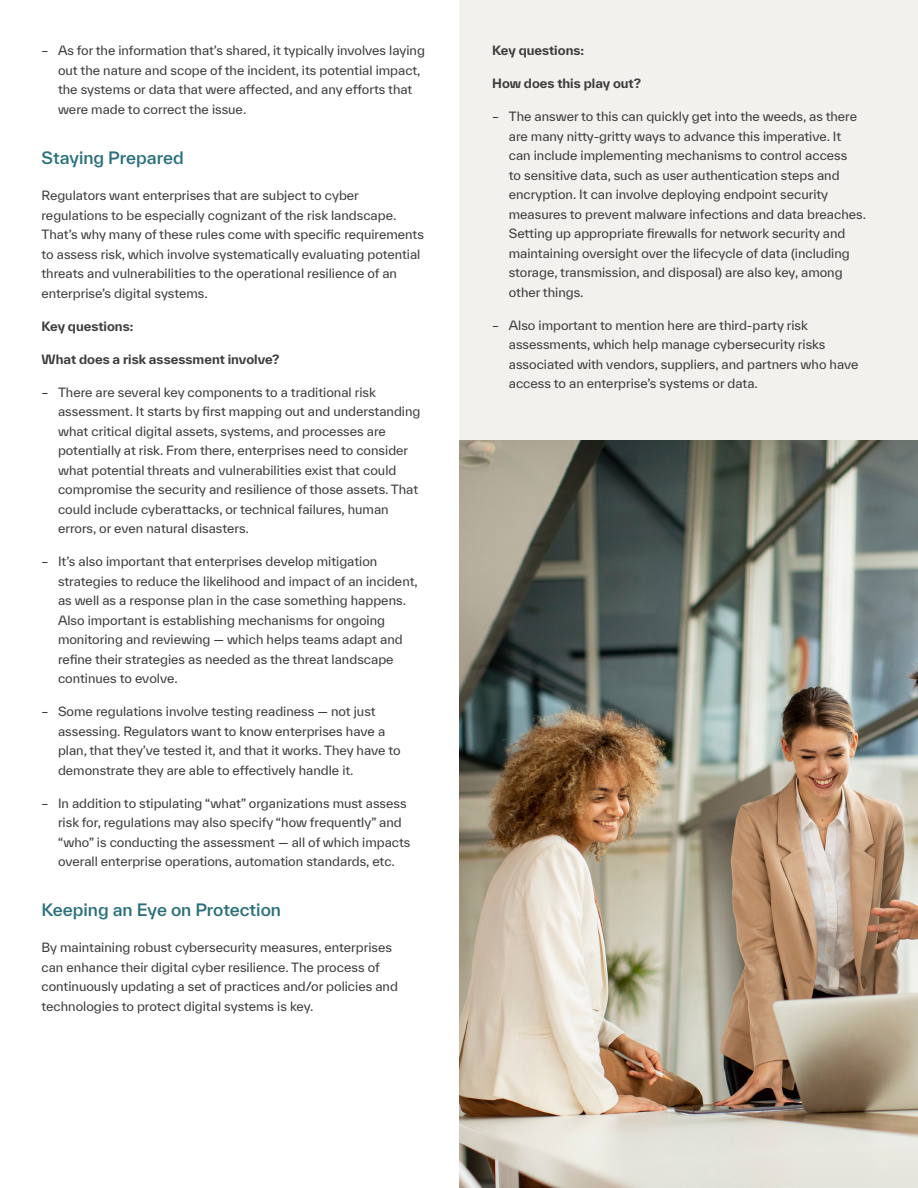
<style>
.page{position:relative;width:918px;height:1188px;background:#fff}
.page>*{position:absolute;margin:0;border:0;box-sizing:border-box;transform-origin:0 0}
.t1{font:500 16.5px "TWK Everett";color:#29707a}
.t2{font:12.3px/19.5px "TWK Everett";color:#3d3c3c}
.t3{font:700 12.3px "TWK Everett";color:#3d3c3c}
</style>
<div class="page">
<div style="left:459px;top:0;width:459px;height:1188px;background:#f2f1ee"></div>
<img style="left:459px;top:440px;width:459px;height:748px">
<p class="t2" style="left:58px;top:41px;width:368px;text-indent:-17px">– As for the information that’s shared, it typically involves laying out the nature and scope of the incident, its potential impact, the systems or data that were affected, and any efforts that were made to correct the issue.</p>
<p class="t3" style="left:492px;top:42px;width:93px">Key questions:</p>
<p class="t3" style="left:492px;top:75px;width:150px">How does this play out?</p>
<p class="t2" style="left:509px;top:107px;width:359px;text-indent:-17px">– The answer to this can quickly get into the weeds, as there are many nitty-gritty ways to advance this imperative. It can include implementing mechanisms to control access<br>to sensitive data, such as user authentication steps and encryption. It can involve deploying endpoint security measures to prevent malware infections and data breaches.<br>Setting up appropriate firewalls for network security and maintaining oversight over the lifecycle of data (including storage, transmission, and disposal) are also key, among other things.</p>
<p class="t2" style="left:509px;top:315px;width:351px;text-indent:-17px">– Also important to mention here are third-party risk assessments, which help manage cybersecurity risks associated with vendors, suppliers, and partners who have access to an enterprise’s systems or data.</p>
<h1 class="t1" style="left:42px;top:146px;width:144px">Staying Prepared</h1>
<p class="t2" style="left:42px;top:186px;width:384px">Regulators want enterprises that are subject to cyber regulations to be especially cognizant of the risk landscape.<br>That’s why many of these rules come with specific requirements to assess risk, which involve systematically evaluating potential threats and vulnerabilities to the operational resilience of an enterprise’s digital systems.</p>
<p class="t3" style="left:42px;top:317px;width:93px">Key questions:</p>
<p class="t3" style="left:42px;top:350px;width:239px">What does a risk assessment involve?</p>
<p class="t2" style="left:58px;top:382px;width:364px;text-indent:-17px">– There are several key components to a traditional risk assessment. It starts by first mapping out and understanding what critical digital assets, systems, and processes are potentially at risk. From there, enterprises need to consider what potential threats and vulnerabilities exist that could compromise the security and resilience of those assets. That could include cyberattacks, or technical failures, human errors, or even natural disasters.</p>
<p class="t2" style="left:58px;top:552px;width:361px;text-indent:-17px">– It’s also important that enterprises develop mitigation strategies to reduce the likelihood and impact of an incident, as well as a response plan in the case something happens.<br>Also important is establishing mechanisms for ongoing monitoring and reviewing — which helps teams adapt and refine their strategies as needed as the threat landscape continues to evolve.</p>
<p class="t2" style="left:58px;top:702px;width:344px;text-indent:-17px">– Some regulations involve testing readiness — not just assessing. Regulators want to know enterprises have a plan, that they’ve tested it, and that it works. They have to demonstrate they are able to effectively handle it.</p>
<p class="t2" style="left:58px;top:793px;width:354px;text-indent:-17px">– In addition to stipulating “what” organizations must assess risk for, regulations may also specify “how frequently” and “who” is conducting the assessment — all of which impacts overall enterprise operations, automation standards, etc.</p>
<h1 class="t1" style="left:42px;top:898px;width:241px">Keeping an Eye on Protection</h1>
<p class="t2" style="left:42px;top:938px;width:358px">By maintaining robust cybersecurity measures, enterprises can enhance their digital cyber resilience. The process of continuously updating a set of practices and/or policies and technologies to protect digital systems is key.</p>
</div>
